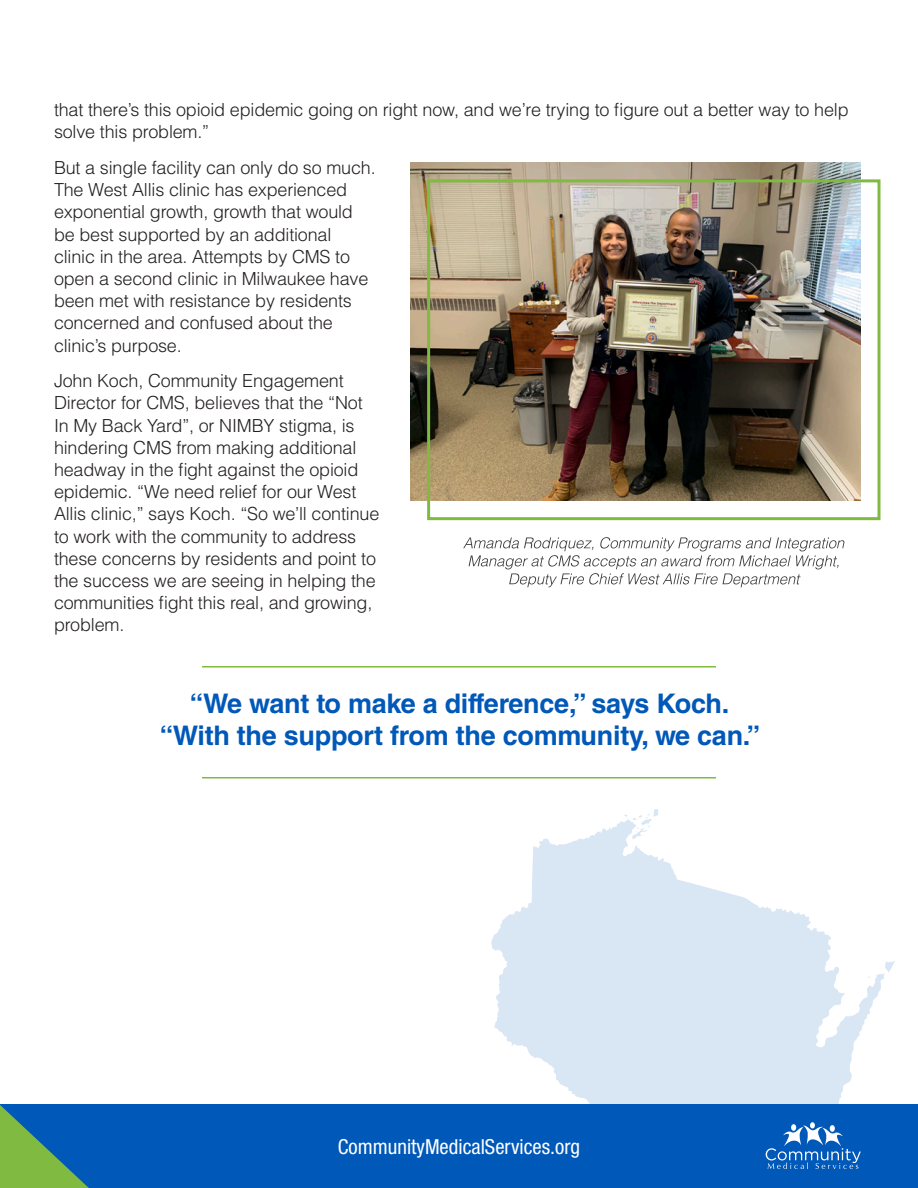
<style>
.page{position:relative;width:918px;height:1188px;background:#fff}
.page>*{position:absolute;margin:0;border:0;box-sizing:border-box;transform-origin:0 0}
.t1{font:700 27px/32.4px "Helvetica LT Std";letter-spacing:-.01em;color:#0058b8;text-align:center}
.t2{font:condensed 20.7px "Helvetica Neue LT Std";color:#fff}
.t3{font:300 18px/22.2px "Helvetica LT Std";letter-spacing:-.01em;color:#231f20}
</style>
<div class="page">
<svg style="left:491px;top:821px;width:394px;height:284px;fill:#d9e6f4"></svg>
<svg style="left:885px;top:961px;width:10px;height:11px"></svg>
<svg style="left:624px;top:809px;width:34px;height:30px"></svg>
<div style="left:0;top:1105px;width:918px;height:83px;background:#0058b8"></div>
<svg style="left:0;top:1105px;width:89px;height:83px"></svg>
<svg style="left:766px;top:1122px;width:95px;height:47px"></svg>
<hr style="left:202px;top:777px;width:514px;height:1px;background:#80ba41">
<hr style="left:202px;top:666px;width:514px;height:2px;background:#80ba41">
<img style="left:411px;top:163px;width:450px;height:338px">
<div style="left:427px;top:179px;width:453px;height:341px;border:3px solid #80ba41"></div>
<svg style="left:463px;top:537px;width:382px;height:50px"></svg>
<p class="t3" style="left:54px;top:98px;width:796px">that there’s this opioid epidemic going on right now, and we’re trying to figure out a better way to help solve this problem.”</p>
<p class="t3" style="left:54px;top:156px;width:323px">But a single facility can only do so much.<br>The West Allis clinic has experienced exponential growth, growth that would be best supported by an additional clinic in the area. Attempts by CMS to open a second clinic in Milwaukee have been met with resistance by residents concerned and confused about the clinic’s purpose.</p>
<p class="t3" style="left:54px;top:370px;width:327px">John Koch, Community Engagement Director for CMS, believes that the “Not In My Back Yard”, or NIMBY stigma, is hindering CMS from making additional headway in the fight against the opioid epidemic. “We need relief for our West Allis clinic,” says Koch. “So we’ll continue to work with the community to address these concerns by residents and point to the success we are seeing in helping the communities fight this real, and growing, problem.</p>
<h1 class="t1" style="left:160px;top:687px;width:602px">“We want to make a difference,” says Koch. “With the support from the community, we can.”</h1>
<p class="t2" style="left:338px;top:1135px;width:244px">CommunityMedicalServices.org</p>
</div>
